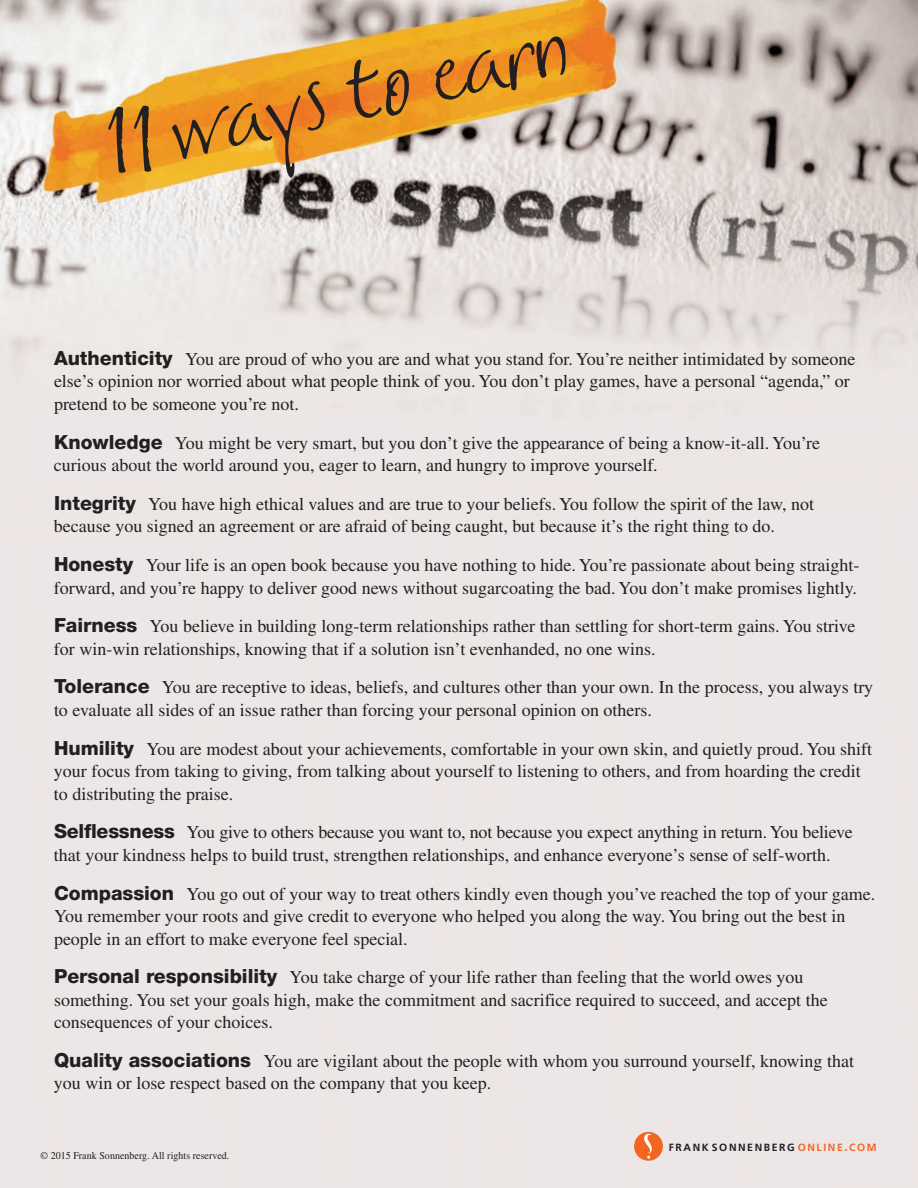
<style>
.page{position:relative;width:918px;height:1188px;background:#fff}
.page>*{position:absolute;margin:0;border:0;box-sizing:border-box;transform-origin:0 0}
.t1{font:94.5px "Milk&Cereal";color:#231f20}
.t2{font:18px/22.5px "Times";color:#231f20}
.t3{font:10.5px "Times";letter-spacing:.005em;color:#231f20;scale:.95 1}
.t4{font:700 10.5px "Frutiger";letter-spacing:.15em;color:#231f20}
.s1{font-family:"Helvetica Neue";font-weight:800;font-size:19.5px}
.s2{color:#f26425}
.s3{font-weight:900;color:#f26425}
</style>
<div class="page">
<img style="left:0;top:0;width:918px;height:1188px">
<div style="left:634px;top:1132px;width:29px;height:29px;background:#f36621;border-radius:50%"></div>
<svg style="left:644px;top:1134px;width:8px;height:25px"></svg>
<h1 class="t1" style="left:99px;top:91px;width:467px;rotate:-13deg">11 ways to earn</h1>
<p class="t2" style="left:54px;top:349px;width:803px"><span class="s1">Authenticity</span> You are proud of who you are and what you stand for. You’re neither intimidated by someone else’s opinion nor worried about what people think of you. You don’t play games, have a personal “agenda,” or pretend to be someone you’re not.</p>
<p class="t2" style="left:54px;top:433px;width:768px"><span class="s1">Knowledge</span> You might be very smart, but you don’t give the appearance of being a know-it-all. You’re curious about the world around you, eager to learn, and hungry to improve yourself.</p>
<p class="t2" style="left:54px;top:494px;width:762px"><span class="s1">Integrity</span> You have high ethical values and are true to your beliefs. You follow the spirit of the law, not because you signed an agreement or are afraid of being caught, but because it’s the right thing to do.</p>
<p class="t2" style="left:54px;top:556px;width:807px"><span class="s1">Honesty</span> Your life is an open book because you have nothing to hide. You’re passionate about being straight&shy;forward, and you’re happy to deliver good news without sugarcoating the bad. You don’t make promises lightly.</p>
<p class="t2" style="left:54px;top:617px;width:803px"><span class="s1">Fairness</span> You believe in building long-term relationships rather than settling for short-term gains. You strive for win-win relationships, knowing that if a solution isn’t evenhanded, no one wins.</p>
<p class="t2" style="left:54px;top:678px;width:821px"><span class="s1">Tolerance</span> You are receptive to ideas, beliefs, and cultures other than your own. In the process, you always try to evaluate all sides of an issue rather than forcing your personal opinion on others.</p>
<p class="t2" style="left:54px;top:739px;width:820px"><span class="s1">Humility</span> You are modest about your achievements, comfortable in your own skin, and quietly proud. You shift your focus from taking to giving, from talking about yourself to listening to others, and from hoarding the credit to distributing the praise.</p>
<p class="t2" style="left:54px;top:823px;width:800px"><span class="s1">Selflessness</span> You give to others because you want to, not because you expect anything in return. You believe that your kindness helps to build trust, strengthen relationships, and enhance everyone’s sense of self-worth.</p>
<p class="t2" style="left:54px;top:884px;width:823px"><span class="s1">Compassion</span> You go out of your way to treat others kindly even though you’ve reached the top of your game.<br>You remember your roots and give credit to everyone who helped you along the way. You bring out the best in people in an effort to make everyone feel special.</p>
<p class="t2" style="left:54px;top:968px;width:775px"><span class="s1">Personal responsibility</span> You take charge of your life rather than feeling that the world owes you something. You set your goals high, make the commitment and sacrifice required to succeed, and accept the consequences of your choices.</p>
<p class="t2" style="left:54px;top:1051px;width:802px"><span class="s1">Quality associations</span> You are vigilant about the people with whom you surround yourself, knowing that you win or lose respect based on the company that you keep.</p>
<p class="t3" style="left:41px;top:1152px;width:200px">© 2015 Frank Sonnenberg. All rights reserved.</p>
<p class="t4" style="left:669px;top:1143px;width:209px">FRANK SONNENBERG <span class="s2">ONLINE</span><span class="s3">.</span><span class="s2">COM</span></p>
</div>
